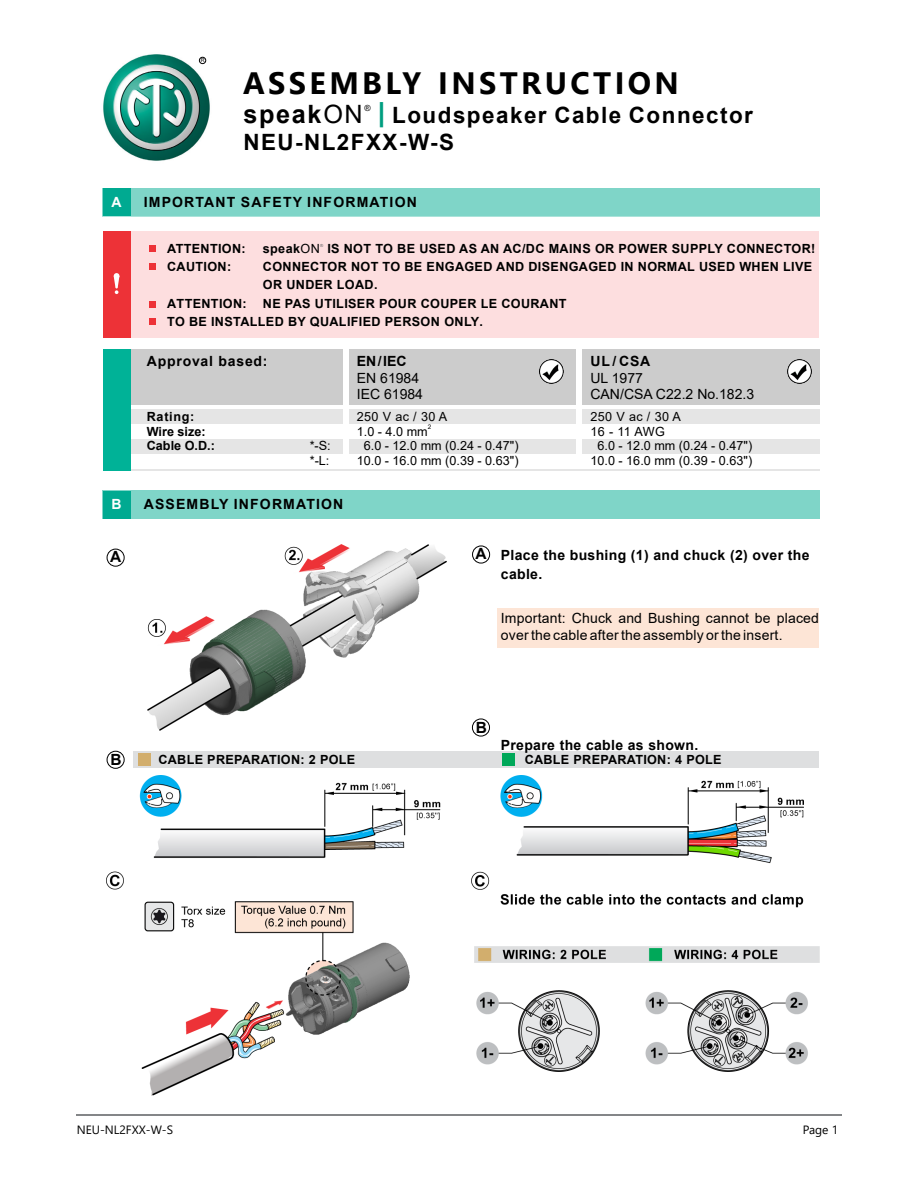
<style>
.page{position:relative;width:918px;height:1188px;background:#fff}
.page>*{position:absolute;margin:0;border:0;box-sizing:border-box;transform-origin:0 0}
.t1{font:700 30.9px "Segoe UI";letter-spacing:.11em;color:#000}
.t2{font:700 25.2px "Arial";letter-spacing:.065em;color:#000}
.t3{font:700 22.5px/26.7px "Arial";letter-spacing:.065em;color:#000}
.t4{font:700 15.45px "Arial";color:#000}
.t5{font:14.1px/16.5px "Arial";letter-spacing:.015em;color:#000}
.t6{font:700 14.1px/19.6px "Arial";letter-spacing:.02em;color:#000}
.t7{font:700 14.1px "Arial";letter-spacing:.085em;color:#000}
.t8{font:700 14.1px "Arial";letter-spacing:.055em;color:#000}
.t9{font:700 14.1px "Arial";color:#fefefe}
.t10{font:700 12.6px/18.3px "Arial";letter-spacing:.025em;color:#000}
.t11{font:12.6px/14.9px "Arial";color:#000}
.t12{font:12.6px/14.9px "Arial";letter-spacing:.03em;color:#000}
.t13{font:700 12.6px/14.9px "Arial";color:#000}
.t14{font:12px "Segoe UI";color:#000}
.t15{font:8.4px "Arial";color:#000}
.t16{font:6.3px "Arial";color:#000}
.t17{font:5.4px "Arial";color:#000}
.t18{font:4.2px "Arial";color:#606062}
.s1{font-family:"Segoe UI";font-size:25.2px;color:#009e80}
.s2{font-weight:400}
</style>
<div class="page">
<hr style="left:76px;top:1114px;width:766px;height:1px;background:#848688">
<div style="left:497px;top:608px;width:322px;height:40px;background:#fde5d6"></div>
<div style="left:134px;top:752px;width:685px;height:16px;background:#dedfe0"></div>
<img style="left:103px;top:54px;width:107px;height:107px">
<div style="left:199px;top:57px;width:7px;height:7px;border:1px solid #000;border-radius:50%"></div>
<div style="left:131px;top:231px;width:688px;height:106px;background:#fddedf"></div>
<div style="left:103px;top:231px;width:28px;height:106px;background:#ed3237"></div>
<svg style="left:114px;top:273px;width:5px;height:21px"></svg>
<div style="left:472px;top:546px;width:18px;height:17px;border:1px solid #000;border-radius:50%"></div>
<div style="left:472px;top:719px;width:18px;height:17px;border:1px solid #000;border-radius:50%"></div>
<div style="left:107px;top:549px;width:18px;height:18px;border:1px solid #000;border-radius:50%"></div>
<div style="left:107px;top:751px;width:18px;height:18px;border:1px solid #000;border-radius:50%"></div>
<div style="left:103px;top:491px;width:28px;height:28px;background:#00aa91"></div>
<hr style="left:103px;top:469px;width:716px;height:2px;background:#e5e5e5">
<div style="left:103px;top:439px;width:716px;height:14px;background:#e5e5e5"></div>
<div style="left:103px;top:409px;width:716px;height:14px;background:#e5e5e5"></div>
<div style="left:103px;top:349px;width:716px;height:55px;background:#ccc"></div>
<img style="left:540px;top:359px;width:24px;height:24px">
<img style="left:787px;top:359px;width:25px;height:24px">
<div style="left:576px;top:348px;width:6px;height:121px;background:#fff"></div>
<div style="left:343px;top:349px;width:6px;height:120px;background:#fff"></div>
<div style="left:103px;top:349px;width:28px;height:122px;background:#00b297"></div>
<div style="left:149px;top:245px;width:7px;height:6px;background:#ed3237"></div>
<div style="left:149px;top:263px;width:7px;height:7px;background:#ed3237"></div>
<div style="left:149px;top:301px;width:7px;height:6px;background:#ed3237"></div>
<div style="left:149px;top:319px;width:7px;height:6px;background:#ed3237"></div>
<img style="left:472px;top:776px;width:332px;height:132px">
<img style="left:107px;top:776px;width:334px;height:114px">
<img style="left:474px;top:946px;width:346px;height:126px">
<div style="left:138px;top:754px;width:13px;height:12px;background:#d2ae6d"></div>
<div style="left:502px;top:754px;width:13px;height:12px;background:#00a859"></div>
<div style="left:103px;top:188px;width:28px;height:28px;background:#00aa91"></div>
<img style="left:148px;top:545px;width:298px;height:185px">
<img style="left:141px;top:901px;width:269px;height:195px">
<p class="t17" style="left:201px;top:57px;width:5px">R</p>
<h1 class="t1" style="left:243px;top:54px;width:437px">ASSEMBLY INSTRUCTION</h1>
<h3 class="t3" style="left:243px;top:102px;width:511px;text-indent:134px"><span class="s1">|</span> Loudspeaker Cable Connector<br>NEU-NL2FXX-W-S</h3>
<h2 class="t2" style="left:243px;top:96px;width:121px">speak<span class="s2">ON</span></h2>
<p class="t15" style="left:365px;top:102px;width:8px">®</p>
<p class="t9" style="left:112px;top:192px;width:12px">A</p>
<p class="t7" style="left:144px;top:192px;width:275px">IMPORTANT SAFETY INFORMATION</p>
<p class="t10" style="left:167px;top:239px;width:80px">ATTENTION:</p>
<p class="t10" style="left:263px;top:239px;width:554px">speak<span class="s2">ON</span> IS NOT TO BE USED AS AN AC/DC MAINS OR POWER SUPPLY CONNECTOR!</p>
<p class="t18" style="left:320px;top:242px;width:5px">®</p>
<p class="t10" style="left:167px;top:258px;width:66px">CAUTION:</p>
<p class="t10" style="left:263px;top:258px;width:551px">CONNECTOR NOT TO BE ENGAGED AND DISENGAGED IN NORMAL USED WHEN LIVE<br>OR UNDER LOAD.</p>
<p class="t10" style="left:167px;top:294px;width:81px">ATTENTION:</p>
<p class="t10" style="left:167px;top:294px;width:401px;text-indent:96px">NE PAS UTILISER POUR COUPER LE COURANT<br>TO BE INSTALLED BY QUALIFIED PERSON ONLY.</p>
<p class="t8" style="left:147px;top:351px;width:122px">Approval based:</p>
<p class="t13" style="left:147px;top:409px;width:70px">Rating:<br>Wire size:<br>Cable O.D.:</p>
<p class="t11" style="left:310px;top:438px;width:23px">*-S: *-L:</p>
<p class="t9" style="left:112px;top:494px;width:12px">B</p>
<p class="t7" style="left:144px;top:494px;width:201px">ASSEMBLY INFORMATION</p>
<p class="t6" style="left:357px;top:352px;width:51px">EN/IEC</p>
<p class="t5" style="left:357px;top:369px;width:68px">EN 61984<br>IEC 61984</p>
<p class="t12" style="left:357px;top:409px;width:92px">250Vac/30A<br>1.0 - 4.0 mm</p>
<p class="t16" style="left:428px;top:423px;width:5px">2</p>
<p class="t11" style="left:357px;top:438px;width:163px;text-align:center">6.0 - 12.0 mm (0.24 - 0.47")<br>10.0 - 16.0 mm (0.39 - 0.63")</p>
<p class="t6" style="left:590px;top:352px;width:61px">UL/ CSA</p>
<p class="t5" style="left:590px;top:369px;width:165px">UL 1977<br>CAN/CSA C22.2 No.182.3</p>
<p class="t12" style="left:590px;top:409px;width:92px">250Vac/30A</p>
<p class="t11" style="left:590px;top:424px;width:76px">16 - 11 AWG</p>
<p class="t11" style="left:598px;top:438px;width:156px">6.0 - 12.0 mm (0.24 - 0.47")</p>
<p class="t11" style="left:590px;top:453px;width:163px">10.0 - 16.0 mm (0.39 - 0.63")</p>
<p class="t4" style="left:110px;top:546px;width:13px">A</p>
<p class="t4" style="left:476px;top:543px;width:13px">A</p>
<p class="t6" style="left:501px;top:545px;width:310px">Place the bushing (1) and chuck (2) over the cable.</p>
<p class="t5" style="left:501px;top:609px;width:320px;line-height:17.2px">Important: Chuck and Bushing cannot be placed overthe cable afterthe assembly orthe insert.</p>
<p class="t4" style="left:476px;top:717px;width:13px">B</p>
<p class="t4" style="left:111px;top:749px;width:13px">B</p>
<p class="t10" style="left:159px;top:751px;width:198px">CABLE PREPARATION: 2 POLE</p>
<p class="t6" style="left:501px;top:735px;width:199px">Prepare the cable as shown.</p>
<p class="t10" style="left:525px;top:751px;width:198px">CABLE PREPARATION: 4 POLE</p>
<p class="t14" style="left:77px;top:1118px;width:98px">NEU-NL2FXX-W-S</p>
<p class="t14" style="left:803px;top:1118px;width:37px">Page 1</p>
</div>
